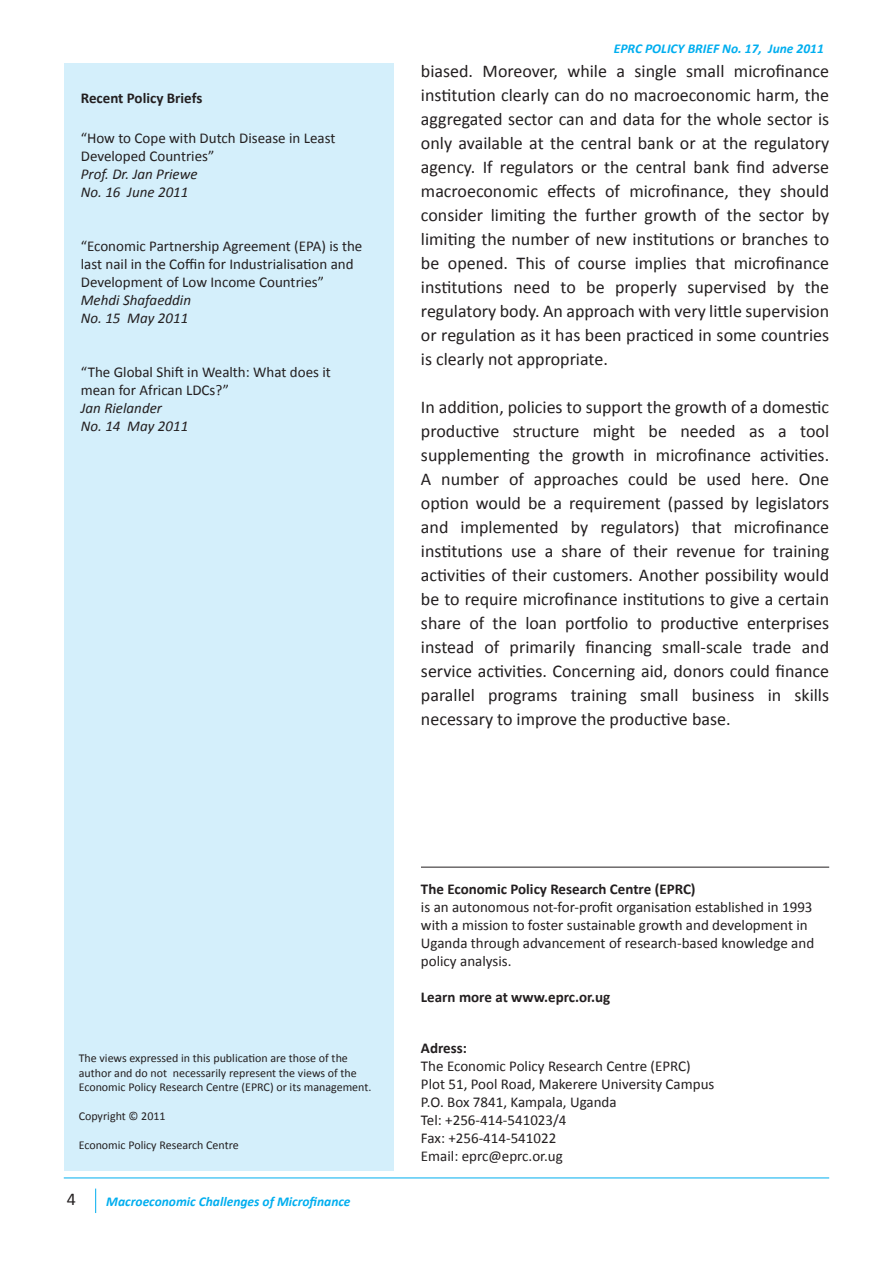
<style>
.page{position:relative;width:893px;height:1263px;background:#fff}
.page>*{position:absolute;margin:0;border:0;box-sizing:border-box;transform-origin:0 0}
.t1{font:18px/24px "Calibri";color:#231f20;text-align:justify}
.t2{font:15px/18px "Calibri";color:#231f20}
.t3{font:700 15px "Calibri";color:#231f20}
.t4{font:italic 15px/18px "Calibri";color:#231f20}
.t5{font:italic 700 13.5px "Calibri";color:#00aeef}
.t6{font:12px/14.4px "Calibri";color:#231f20}
</style>
<div class="page">
<hr style="left:64px;top:1177px;width:765px;height:1px;background:#00aeef">
<svg style="left:95px;top:1188px;width:1px;height:25px"></svg>
<hr style="left:421px;top:867px;width:408px;height:1px;background:#231f20">
<div style="left:64px;top:64px;width:329px;height:1107px;background:#d4effb"></div>
<p class="t3" style="left:81px;top:88px;width:123px">Recent Policy Briefs</p>
<p class="t2" style="left:81px;top:129px;width:256px">“How to Cope with Dutch Disease in Least<br>Developed Countries”</p>
<p class="t4" style="left:81px;top:165px;width:118px">Prof. Dr. Jan Priewe<br>No. 16 June 2011</p>
<p class="t2" style="left:81px;top:237px;width:283px">“Economic Partnership Agreement (EPA) is the last nail in the Coffin for Industrialisation and<br>Development of Low Income Countries”</p>
<p class="t4" style="left:81px;top:291px;width:112px">Mehdi Shafaeddin<br>No. 15 May 2011</p>
<p class="t2" style="left:81px;top:363px;width:252px">“The Global Shift in Wealth: What does it mean for African LDCs?”</p>
<p class="t4" style="left:81px;top:399px;width:109px">Jan Rielander<br>No. 14 May 2011</p>
<p class="t5" style="left:614px;top:40px;width:212px">EPRC POLICY BRIEF No. 17, June 2011</p>
<p class="t1" style="left:421px;top:59px;width:410px">biased. Moreover, while a single small microfinance institution clearly can do no macroeconomic harm, the aggregated sector can and data for the whole sector is only available at the central bank or at the regulatory agency. If regulators or the central bank find adverse macroeconomic effects of microfinance, they should consider limiting the further growth of the sector by limiting the number of new institutions or branches to be opened. This of course implies that microfinance institutions need to be properly supervised by the regulatory body. An approach with very little supervision or regulation as it has been practiced in some countries is clearly not appropriate.</p>
<p class="t1" style="left:421px;top:395px;width:410px">In addition, policies to support the growth of a domestic productive structure might be needed as a tool supplementing the growth in microfinance activities.<br>A number of approaches could be used here. One option would be a requirement (passed by legislators and implemented by regulators) that microfinance institutions use a share of their revenue for training activities of their customers. Another possibility would be to require microfinance institutions to give a certain share of the loan portfolio to productive enterprises instead of primarily financing small-scale trade and service activities. Concerning aid, donors could finance parallel programs training small business in skills necessary to improve the productive base.</p>
<p class="t6" style="left:79px;top:1051px;width:294px">The views expressed in this publication are those of the author and do not necessarily represent the views of the<br>Economic Policy Research Centre (EPRC) or its management.</p>
<p class="t6" style="left:79px;top:1109px;width:88px">Copyright © 2011</p>
<p class="t6" style="left:79px;top:1137px;width:162px">Economic Policy Research Centre</p>
<p class="t1" style="left:67px;top:1187px;width:11px">4</p>
<p class="t5" style="left:106px;top:1192px;width:246px">Macroeconomic Challenges of Microfinance</p>
<p class="t3" style="left:421px;top:879px;width:276px">The Economic Policy Research Centre (EPRC)</p>
<p class="t2" style="left:421px;top:898px;width:395px">is an autonomous not-for-profit organisation established in 1993 with a mission to foster sustainable growth and development in Uganda through advancement of research-based knowledge and policy analysis.</p>
<p class="t3" style="left:421px;top:987px;width:191px">Learn more at www.eprc.or.ug</p>
<p class="t3" style="left:421px;top:1038px;width:47px">Adress:</p>
<p class="t2" style="left:421px;top:1057px;width:295px">The Economic Policy Research Centre (EPRC)<br>Plot 51, Pool Road, Makerere University Campus<br>P.O. Box 7841, Kampala, Uganda<br>Tel: +256-414-541023/4<br>Fax: +256-414-541022<br>Email: eprc@eprc.or.ug</p>
</div>
